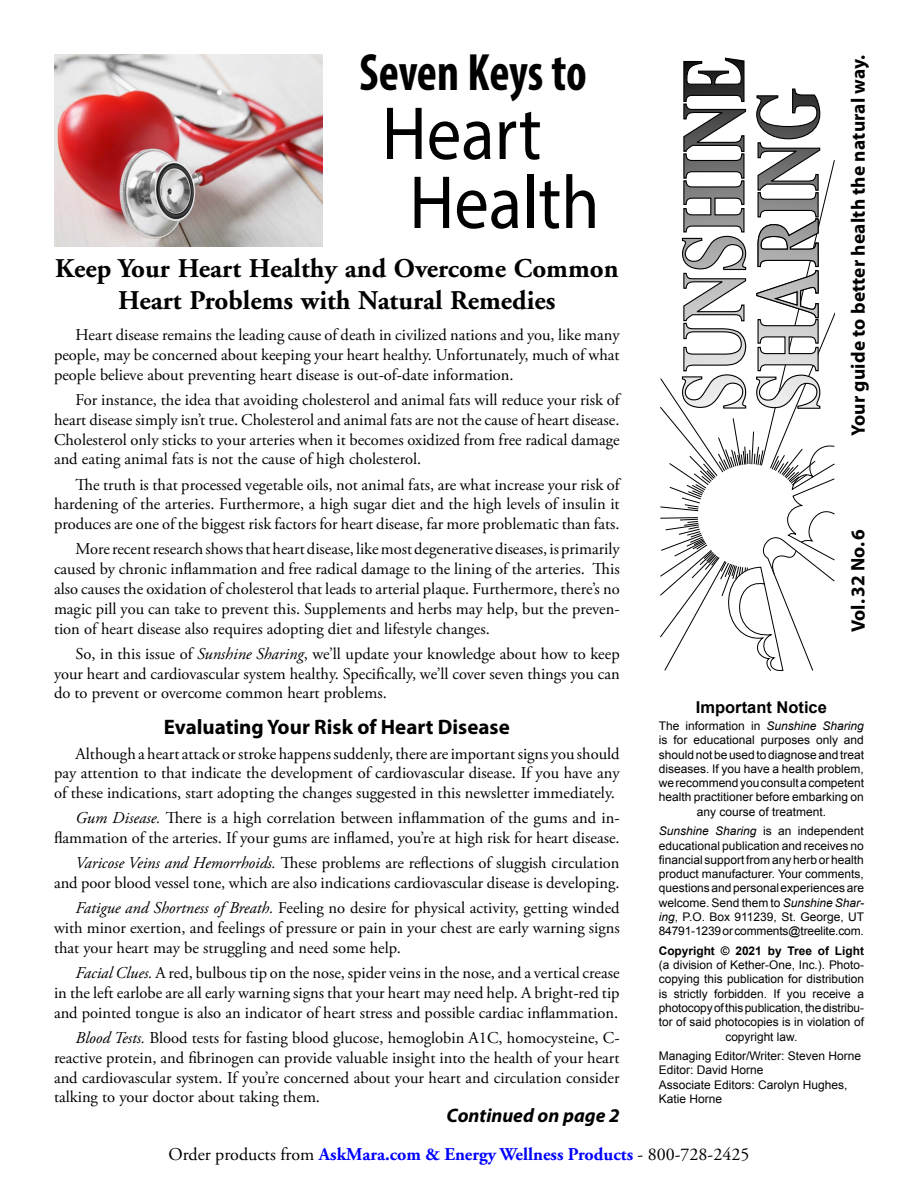
<style>
.page{position:relative;width:918px;height:1188px;background:#fff}
.page>*{position:absolute;margin:0;border:0;box-sizing:border-box;transform-origin:0 0}
.t1{font:75.9px/69px "Myriad Pro";color:#000;scale:.91 1}
.t2{font:700 condensed 52.8px "Myriad Pro";letter-spacing:-.005em;color:#000;scale:.91 1}
.t3{font:700 27px/32.4px "Adobe Garamond";color:#000;text-align:center}
.t4{font:700 21px "Myriad Pro";color:#000}
.t5{font:700 19.5px "Myriad";letter-spacing:.01em;color:#000}
.t6{font:italic 700 19.5px "Myriad Pro";color:#000}
.t7{font:700 18px "Adobe Garamond Pro";color:#00f}
.t8{font:16.5px/19.8px "Adobe Garamond Pro";color:#000;text-align:justify}
.t9{font:700 16.35px "Arial";color:#000}
.t10{font:11.85px/14.2px "Arial";color:#000;text-align:center}
.t11{font:700 11.85px "Arial";color:#000}
.s1{font-style:italic}
.s2{font-weight:400;color:#000}
</style>
<div class="page">
<svg style="left:660px;top:57px;width:175px;height:614px"></svg>
<img style="left:54px;top:54px;width:269px;height:192px">
<h2 class="t2" style="left:360px;top:39px;width:251px">Seven Keys to</h2>
<h1 class="t1" style="left:409px;top:98px;width:211px;text-indent:-28px">Heart<br>Health</h1>
<h3 class="t3" style="left:55px;top:253px;width:565px">Keep Your Heart Healthy and Overcome Common<br>Heart Problems with Natural Remedies</h3>
<p class="t8" style="left:54px;top:326px;width:567px;text-indent:22px">Heart disease remains the leading cause of death in civilized nations and you, like many people, may be concerned about keeping your heart healthy. Unfortunately, much of what people believe about preventing heart disease is out-of-date information.</p>
<p class="t8" style="left:54px;top:391px;width:567px;text-indent:22px">For instance, the idea that avoiding cholesterol and animal fats will reduce your risk of heart disease simply isn’t true. Cholesterol and animal fats are not the cause of heart disease.<br>Cholesterol only sticks to your arteries when it becomes oxidized from free radical damage and eating animal fats is not the cause of high cholesterol.</p>
<p class="t8" style="left:54px;top:475px;width:567px;text-indent:22px">The truth is that processed vegetable oils, not animal fats, are what increase your risk of hardening of the arteries. Furthermore, a high sugar diet and the high levels of insulin it produces are one of the biggest risk factors for heart disease, far more problematic than fats.</p>
<p class="t8" style="left:54px;top:540px;width:567px;text-indent:22px">More recent research shows that heart disease, like most degenerative diseases, is primarily caused by chronic inflammation and free radical damage to the lining of the arteries. This also causes the oxidation of cholesterol that leads to arterial plaque. Furthermore, there’s no magic pill you can take to prevent this. Supplements and herbs may help, but the preven&shy;tion of heart disease also requires adopting diet and lifestyle changes.</p>
<p class="t8" style="left:54px;top:644px;width:567px;text-indent:22px">So, in this issue of <span class="s1">Sunshine Sharing</span>, we’ll update your knowledge about how to keep your heart and cardiovascular system healthy. Specifically, we’ll cover seven things you can do to prevent or overcome common heart problems.</p>
<p class="t4" style="left:164px;top:714px;width:347px">Evaluating Your Risk of Heart Disease</p>
<p class="t8" style="left:54px;top:744px;width:567px;text-indent:22px">Although a heart attack or stroke happens suddenly, there are important signs you should pay attention to that indicate the development of cardiovascular disease. If you have any of these indications, start adopting the changes suggested in this newsletter immediately.</p>
<p class="t8" style="left:54px;top:809px;width:567px;text-align:right"><span class="s1">Gum Disease.</span> There is a high correlation between inflammation of the gums and in&shy;flammation of the arteries. If your gums are inflamed, you’re at high risk for heart disease.</p>
<p class="t8" style="left:54px;top:854px;width:567px;text-align:right"><span class="s1">Varicose Veins and Hemorrhoids.</span> These problems are reflections of sluggish circulation and poor blood vessel tone, which are also indications cardiovascular disease is developing.</p>
<p class="t8" style="left:54px;top:899px;width:567px;text-indent:22px"><span class="s1">Fatigue and Shortness of Breath.</span> Feeling no desire for physical activity, getting winded with minor exertion, and feelings of pressure or pain in your chest are early warning signs that your heart may be struggling and need some help.</p>
<p class="t8" style="left:54px;top:964px;width:567px;text-indent:22px"><span class="s1">Facial Clues.</span> A red, bulbous tip on the nose, spider veins in the nose, and a vertical crease in the left earlobe are all early warning signs that your heart may need help. A bright-red tip and pointed tongue is also an indicator of heart stress and possible cardiac inflammation.</p>
<p class="t8" style="left:54px;top:1028px;width:567px;text-indent:22px"><span class="s1">Blood Tests.</span> Blood tests for fasting blood glucose, hemoglobin A1C, homocysteine, C&shy;reactive protein, and fibrinogen can provide valuable insight into the health of your heart and cardiovascular system. If you’re concerned about your heart and circulation consider talking to your doctor about taking them.</p>
<p class="t6" style="left:446px;top:1102px;width:175px">Continued on page 2</p>
<p class="t5" style="left:848px;top:436px;width:383px;rotate:-90deg">Your guide to better health the natural way.</p>
<p class="t5" style="left:848px;top:632px;width:105px;rotate:-90deg">Vol. 32 No. 6</p>
<p class="t9" style="left:696px;top:696px;width:133px">Important Notice</p>
<p class="t10" style="left:659px;top:719px;width:207px">The information in <span class="s1">Sunshine Sharing </span>is for educational purposes only and should not be used to diagnose and treat diseases. If you have a health problem, we recommend you consult a competent health practitioner before embarking on any course of treatment.</p>
<p class="t10" style="left:659px;top:824px;width:207px;text-align:justify"><span class="s1">Sunshine Sharing</span> is an independent educational publication and receives no financial support from any herb or health product manufacturer. Your comments, questions and personal experiences are welcome. Send them to <span class="s1">Sunshine Shar&shy;ing</span>, P.O. Box 911239, St. George, UT 84791-1239 or comments@treelite.com.</p>
<p class="t11" style="left:659px;top:943px;width:207px">Copyright © 2021 by Tree of Light</p>
<p class="t10" style="left:659px;top:958px;width:207px">(a division of Kether-One, Inc.). Photo&shy;copying this publication for distribution is strictly forbidden. If you receive a photocopy of this publication, the distribu&shy;tor of said photocopies is in violation of copyright law.</p>
<p class="t10" style="left:659px;top:1049px;width:204px;text-align:left">Managing Editor/Writer: Steven Horne<br>Editor: David Horne<br>Associate Editors: Carolyn Hughes,<br>Katie Horne</p>
<p class="t7" style="left:169px;top:1144px;width:582px"><span class="s2">Order products from</span> AskMara.com &amp; Energy Wellness Products <span class="s2">- 800-728-2425</span></p>
</div>
